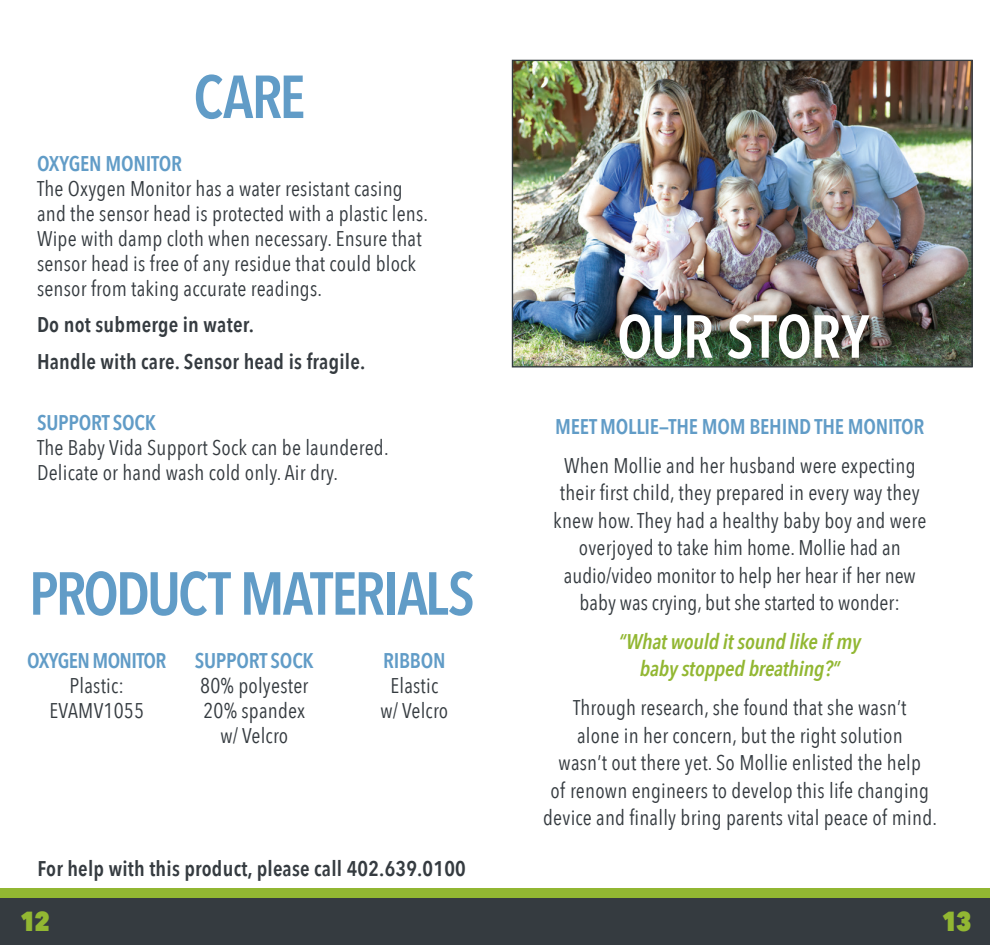
<style>
.page{position:relative;width:990px;height:945px;background:#fff}
.page>*{position:absolute;margin:0;border:0;box-sizing:border-box;transform-origin:0 0}
.t1{font:600 60px "Avenir Next Condensed";letter-spacing:-.05em;color:#619cc7}
.t2{font:600 60px "Avenir Next Condensed";letter-spacing:-.015em;color:#fff}
.t3{font:800 27.5px "Avenir Next Condensed";color:#92b732}
.t4{font:21.25px/25px "Avenir Next Condensed";letter-spacing:.01em;color:#353b40;text-align:center}
.t5{font:600 21.25px/36.2px "Avenir Next Condensed";letter-spacing:.01em;color:#353b40}
.t6{font:600 21.25px "Avenir Next Condensed";letter-spacing:-.01em;color:#619cc7}
.t7{font:italic 600 21.25px/27.5px "Avenir Next Condensed";letter-spacing:-.01em;color:#92b732;text-align:center}
.t8{font:600 21.25px "Avenir Next Condensed";letter-spacing:-.03em;color:#619cc7}
</style>
<div class="page">
<img style="left:514px;top:62px;width:457px;height:304px">
<div style="left:512px;top:60px;width:461px;height:308px;border:1px solid #353b40"></div>
<div style="left:0;top:888px;width:990px;height:10px;background:#92b732"></div>
<div style="left:0;top:898px;width:990px;height:47px;background:#353b40"></div>
<h1 class="t1" style="left:193px;top:45px;width:114px">CARE</h1>
<p class="t6" style="left:37px;top:145px;width:146px">OXYGEN MONITOR</p>
<p class="t4" style="left:37px;top:175px;width:393px;text-align:left">The Oxygen Monitor has a water resistant casing and the sensor head is protected with a plastic lens.<br>Wipe with damp cloth when necessary. Ensure that sensor head is free of any residue that could block sensor from taking accurate readings.</p>
<p class="t5" style="left:37px;top:306px;width:330px">Do not submerge in water.<br>Handle with care. Sensor head is fragile.</p>
<p class="t6" style="left:37px;top:404px;width:121px">SUPPORT SOCK</p>
<p class="t4" style="left:37px;top:434px;width:353px;text-align:left">The Baby Vida Support Sock can be laundered.<br>Delicate or hand wash cold only. Air dry.</p>
<h1 class="t1" style="left:29px;top:542px;width:447px">PRODUCT MATERIALS</h1>
<p class="t8" style="left:27px;top:642px;width:141px">OXYGEN MONITOR</p>
<p class="t4" style="left:49px;top:672px;width:96px">Plastic:<br>EVAMV1055</p>
<p class="t6" style="left:195px;top:642px;width:121px">SUPPORT SOCK</p>
<p class="t4" style="left:200px;top:672px;width:110px">80% polyester<br>20% spandex w/ Velcro</p>
<p class="t6" style="left:383px;top:642px;width:64px">RIBBON</p>
<p class="t4" style="left:380px;top:672px;width:69px">Elastic w/ Velcro</p>
<p class="t5" style="left:38px;top:850px;width:430px">For help with this product, please call 402.639.0100</p>
<h1 class="t2" style="left:617px;top:285px;width:254px">OUR STORY</h1>
<p class="t6" style="left:555px;top:408px;width:371px">MEET MOLLIE—THE MOM BEHIND THE MONITOR</p>
<p class="t4" style="left:553px;top:451px;width:375px;line-height:27.5px">When Mollie and her husband were expecting their first child, they prepared in every way they knew how. They had a healthy baby boy and were overjoyed to take him home. Mollie had an audio/video monitor to help her hear if her new baby was crying, but she started to wonder:</p>
<p class="t7" style="left:618px;top:628px;width:244px">“What would it sound like if my baby stopped breathing?”</p>
<p class="t4" style="left:543px;top:693px;width:395px;line-height:27.5px">Through research, she found that she wasn’t<br>alone in her concern, but the right solution<br>wasn’t out there yet. So Mollie enlisted the help<br>of renown engineers to develop this life changing device and finally bring parents vital peace of mind.</p>
<p class="t3" style="left:20px;top:904px;width:31px">12</p>
<p class="t3" style="left:942px;top:904px;width:31px">13</p>
</div>
